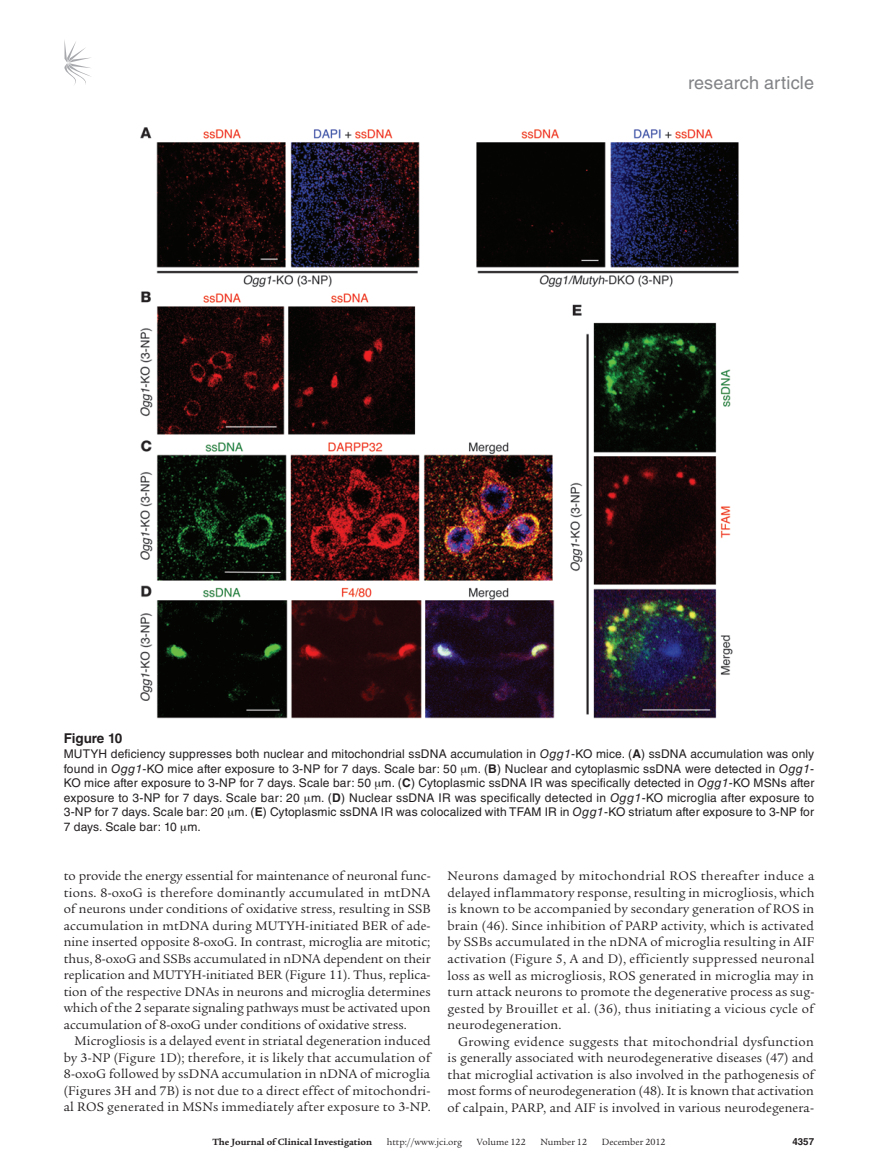
<style>
.page{position:relative;width:878px;height:1175px;background:#fff}
.page>*{position:absolute;margin:0;border:0;box-sizing:border-box;transform-origin:0 0}
.t1{font:18px "Helvetica LT Std";letter-spacing:.01em;color:#808285}
.t2{font:13.5px/16.5px "Legacy Serif Std";letter-spacing:.01em;color:#231f20;text-align:justify}
.t3{font:700 13.5px "Helvetica LT Std";letter-spacing:-.01em;color:#231f20}
.t4{font:12px/14.7px "Helvetica LT Std";letter-spacing:.015em;color:#231f20;text-align:justify}
.t5{font:9.75px "Legacy Serif Std";color:#231f20}
.t6{font:700 9.75px "Legacy Serif Std";color:#231f20}
.t7{font:700 9.75px "Helvetica LT Std";color:#231f20}
.s1{font-style:italic}
.s2{font-weight:700}
</style>
<div class="page">
<svg style="left:64px;top:40px;width:27px;height:45px"></svg>
<img style="left:140px;top:127px;width:599px;height:592px">
<h1 class="t1" style="left:688px;top:73px;width:127px">research article</h1>
<p class="t3" style="left:64px;top:730px;width:60px">Figure 10</p>
<p class="t4" style="left:64px;top:746px;width:752px">MUTYH deficiency suppresses both nuclear and mitochondrial ssDNA accumulation in <span class="s1">Ogg1</span>-KO mice. (<span class="s2">A</span>) ssDNA accumulation was only found in <span class="s1">Ogg1</span>-KO mice after exposure to 3-NP for 7 days. Scale bar: 50 m. (<span class="s2">B</span>) Nuclear and cytoplasmic ssDNA were detected in <span class="s1">Ogg1</span>- KO mice after exposure to 3-NP for 7 days. Scale bar: 50 m. (<span class="s2">C</span>) Cytoplasmic ssDNA IR was specifically detected in <span class="s1">Ogg1</span>-KO MSNs after exposure to 3-NP for 7 days. Scale bar: 20 m. (<span class="s2">D</span>) Nuclear ssDNA IR was specifically detected in <span class="s1">Ogg1</span>-KO microglia after exposure to 3-NP for 7 days. Scale bar: 20 m. (<span class="s2">E</span>) Cytoplasmic ssDNA IR was colocalized with TFAM IR in <span class="s1">Ogg1</span>-KO striatum after exposure to 3-NP for 7 days. Scale bar: 10 m.</p>
<p class="t2" style="left:64px;top:868px;width:368px">to provide the energy essential for maintenance of neuronal func&shy;tions. 8-oxoG is therefore dominantly accumulated in mtDNA of neurons under conditions of oxidative stress, resulting in SSB accumulation in mtDNA during MUTYH-initiated BER of ade&shy;nine inserted opposite 8-oxoG. In contrast, microglia are mitotic; thus, 8-oxoG and SSBs accumulated in nDNA dependent on their replication and MUTYH-initiated BER (Figure 11). Thus, replica&shy;tion of the respective DNAs in neurons and microglia determines which of the 2 separate signaling pathways must be activated upon accumulation of 8-oxoG under conditions of oxidative stress.</p>
<p class="t2" style="left:64px;top:1033px;width:368px;text-indent:11px">Microgliosis is a delayed event in striatal degeneration induced by 3-NP (Figure 1D); therefore, it is likely that accumulation of 8-oxoG followed by ssDNA accumulation in nDNA of microglia (Figures 3H and 7B) is not due to a direct effect of mitochondri&shy;al ROS generated in MSNs immediately after exposure to 3-NP.</p>
<p class="t2" style="left:447px;top:868px;width:368px">Neurons damaged by mitochondrial ROS thereafter induce a delayed inflammatory response, resulting in microgliosis, which is known to be accompanied by secondary generation of ROS in brain (46). Since inhibition of PARP activity, which is activated by SSBs accumulated in the nDNA of microglia resulting in AIF activation (Figure 5, A and D), efficiently suppressed neuronal loss as well as microgliosis, ROS generated in microglia may in turn attack neurons to promote the degenerative process as sug&shy;gested by Brouillet et al. (36), thus initiating a vicious cycle of neurodegeneration.</p>
<p class="t2" style="left:447px;top:1033px;width:368px;text-indent:11px">Growing evidence suggests that mitochondrial dysfunction is generally associated with neurodegenerative diseases (47) and that microglial activation is also involved in the pathogenesis of most forms of neurodegeneration (48). It is known that activation of calpain, PARP, and AIF is involved in various neurodegenera-</p>
<p class="t6" style="left:212px;top:1135px;width:161px">The Journal of Clinical Investigation</p>
<p class="t5" style="left:387px;top:1136px;width:77px">http://www.jci.org</p>
<p class="t5" style="left:476px;top:1136px;width:50px">Volume 122</p>
<p class="t5" style="left:540px;top:1136px;width:48px">Number 12</p>
<p class="t5" style="left:602px;top:1136px;width:65px">December 2012</p>
<p class="t7" style="left:792px;top:1135px;width:23px">4357</p>
</div>
